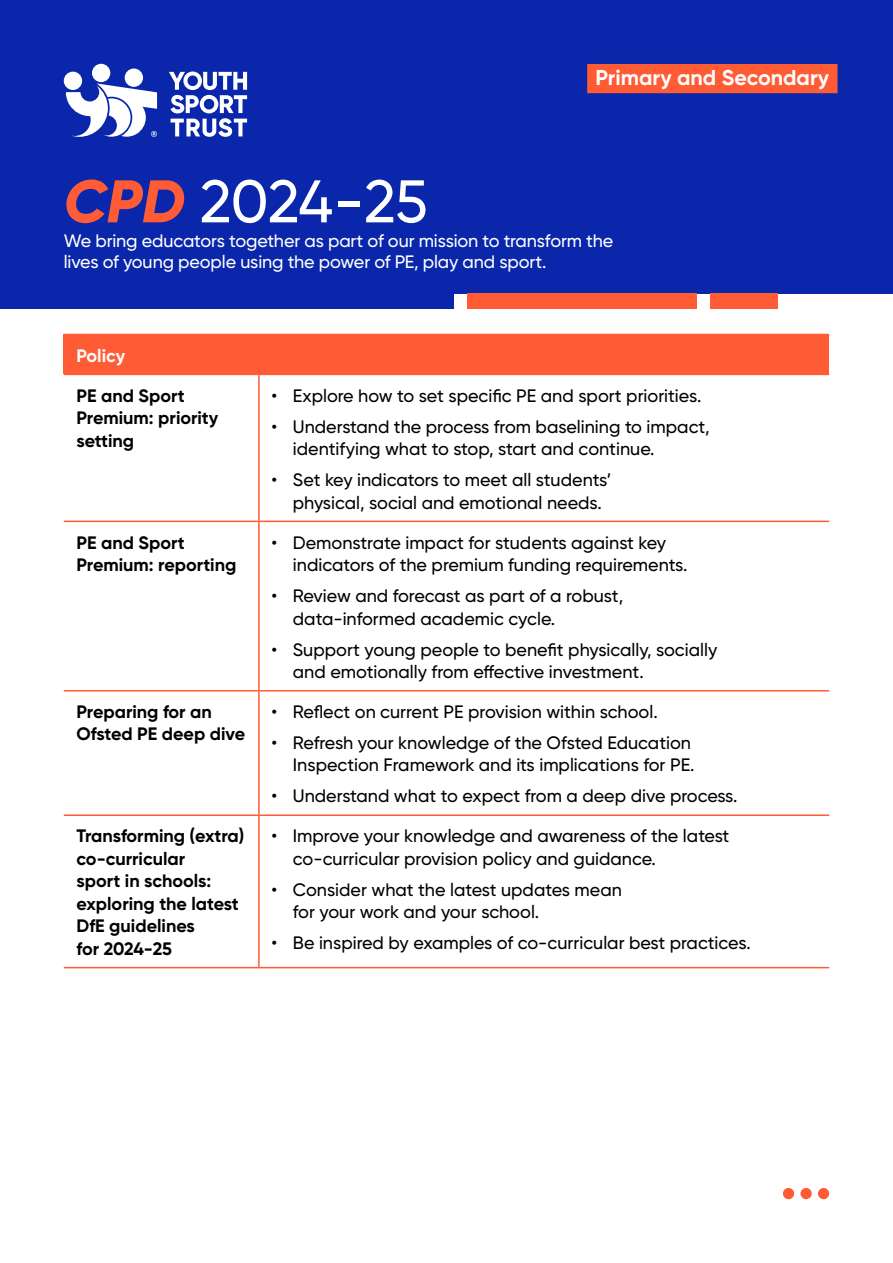
<style>
.page{position:relative;width:893px;height:1263px;background:#fff}
.page>*{position:absolute;margin:0;border:0;box-sizing:border-box;transform-origin:0 0}
.t1{font:500 60px "Gilroy";letter-spacing:-.01em;color:#fff}
.t2{font:700 21.45px "Gilroy";color:#fff}
.t3{font:500 18px/22.5px "Gilroy";color:#000}
.t4{font:700 18px/22.5px "Gilroy";color:#000}
.t5{font:500 18px/21px "Gilroy";letter-spacing:-.01em;color:#fff}
.t6{font:700 18px "Gilroy";color:#fff}
.s1{font-weight:800;font-style:italic;color:#ff5c36}
</style>
<div class="page">
<div style="left:0;top:0;width:893px;height:293px;background:#0a26aa"></div>
<div style="left:710px;top:293px;width:68px;height:15px;background:#ff5c36"></div>
<div style="left:467px;top:293px;width:230px;height:15px;background:#ff5c36"></div>
<div style="left:227px;top:293px;width:227px;height:15px;background:#0a26aa"></div>
<div style="left:0;top:293px;width:227px;height:15px;background:#0a26aa"></div>
<svg style="left:783px;top:1188px;width:46px;height:11px"></svg>
<div style="left:64px;top:334px;width:765px;height:40px;background:#ff5c36"></div>
<hr style="left:64px;top:814px;width:195px;height:2px;background:#ff5c36">
<hr style="left:259px;top:814px;width:570px;height:2px;background:#ff5c36">
<hr style="left:64px;top:374px;width:195px;height:1px;background:#ff5c36">
<hr style="left:259px;top:374px;width:570px;height:1px;background:#ff5c36">
<hr style="left:258px;top:375px;width:2px;height:146px;background:#ff5c36">
<hr style="left:64px;top:521px;width:195px;height:1px;background:#ff5c36">
<hr style="left:259px;top:521px;width:570px;height:1px;background:#ff5c36">
<hr style="left:258px;top:522px;width:2px;height:168px;background:#ff5c36">
<hr style="left:64px;top:690px;width:195px;height:1px;background:#ff5c36">
<hr style="left:259px;top:690px;width:570px;height:1px;background:#ff5c36">
<hr style="left:258px;top:691px;width:2px;height:123px;background:#ff5c36">
<hr style="left:258px;top:816px;width:2px;height:151px;background:#ff5c36">
<hr style="left:64px;top:967px;width:195px;height:1px;background:#ff5c36">
<hr style="left:259px;top:967px;width:570px;height:1px;background:#ff5c36">
<svg style="left:169px;top:71px;width:78px;height:66px"></svg>
<div style="left:64px;top:72px;width:18px;height:18px;background:#fff;border-radius:50%"></div>
<div style="left:125px;top:69px;width:18px;height:18px;background:#fff;border-radius:50%"></div>
<div style="left:92px;top:64px;width:18px;height:18px;background:#fff;border-radius:50%"></div>
<svg style="left:66px;top:83px;width:91px;height:54px"></svg>
<div style="left:587px;top:64px;width:250px;height:29px;background:#ff5c36"></div>
<p class="t2" style="left:595px;top:64px;width:235px">Primary and Secondary</p>
<p class="t1" style="left:64px;top:164px;width:365px"><span class="s1">CPD</span> 2024-25</p>
<p class="t5" style="left:64px;top:230px;width:551px">We bring educators together as part of our mission to transform the lives of young people using the power of PE, play and sport.</p>
<p class="t6" style="left:77px;top:344px;width:50px">Policy</p>
<p class="t4" style="left:77px;top:384px;width:143px">PE and Sport<br>Premium: priority setting</p>
<p class="t3" style="left:272px;top:384px;width:431px">• Explore how to set specific PE and sport priorities.</p>
<p class="t3" style="left:293px;top:415px;width:418px;text-indent:-21px">• Understand the process from baselining to impact, identifying what to stop, start and continue.</p>
<p class="t3" style="left:293px;top:468px;width:320px;text-indent:-21px">• Set key indicators to meet all students’ physical, social and emotional needs.</p>
<p class="t4" style="left:77px;top:531px;width:161px">PE and Sport<br>Premium: reporting</p>
<p class="t3" style="left:293px;top:531px;width:396px;text-indent:-21px">• Demonstrate impact for students against key indicators of the premium funding requirements.</p>
<p class="t3" style="left:293px;top:584px;width:332px;text-indent:-21px">• Review and forecast as part of a robust, data-informed academic cycle.</p>
<p class="t3" style="left:293px;top:638px;width:426px;text-indent:-21px">• Support young people to benefit physically, socially and emotionally from effective investment.</p>
<p class="t4" style="left:77px;top:700px;width:170px">Preparing for an<br>Ofsted PE deep dive</p>
<p class="t3" style="left:272px;top:700px;width:388px">• Reflect on current PE provision within school.</p>
<p class="t3" style="left:272px;top:731px;width:424px;text-align:right">• Refresh your knowledge of the Ofsted Education<br>Inspection Framework and its implications for PE.</p>
<p class="t3" style="left:272px;top:785px;width:467px">• Understand what to expect from a deep dive process.</p>
<p class="t4" style="left:77px;top:825px;width:169px">Transforming (extra) co-curricular<br>sport in schools: exploring the latest<br>DfE guidelines<br>for 2024-25</p>
<p class="t3" style="left:293px;top:825px;width:438px;text-indent:-21px">• Improve your knowledge and awareness of the latest co-curricular provision policy and guidance.</p>
<p class="t3" style="left:293px;top:878px;width:331px;text-indent:-21px">• Consider what the latest updates mean for your work and your school.</p>
<p class="t3" style="left:272px;top:932px;width:481px">• Be inspired by examples of co-curricular best practices.</p>
</div>
